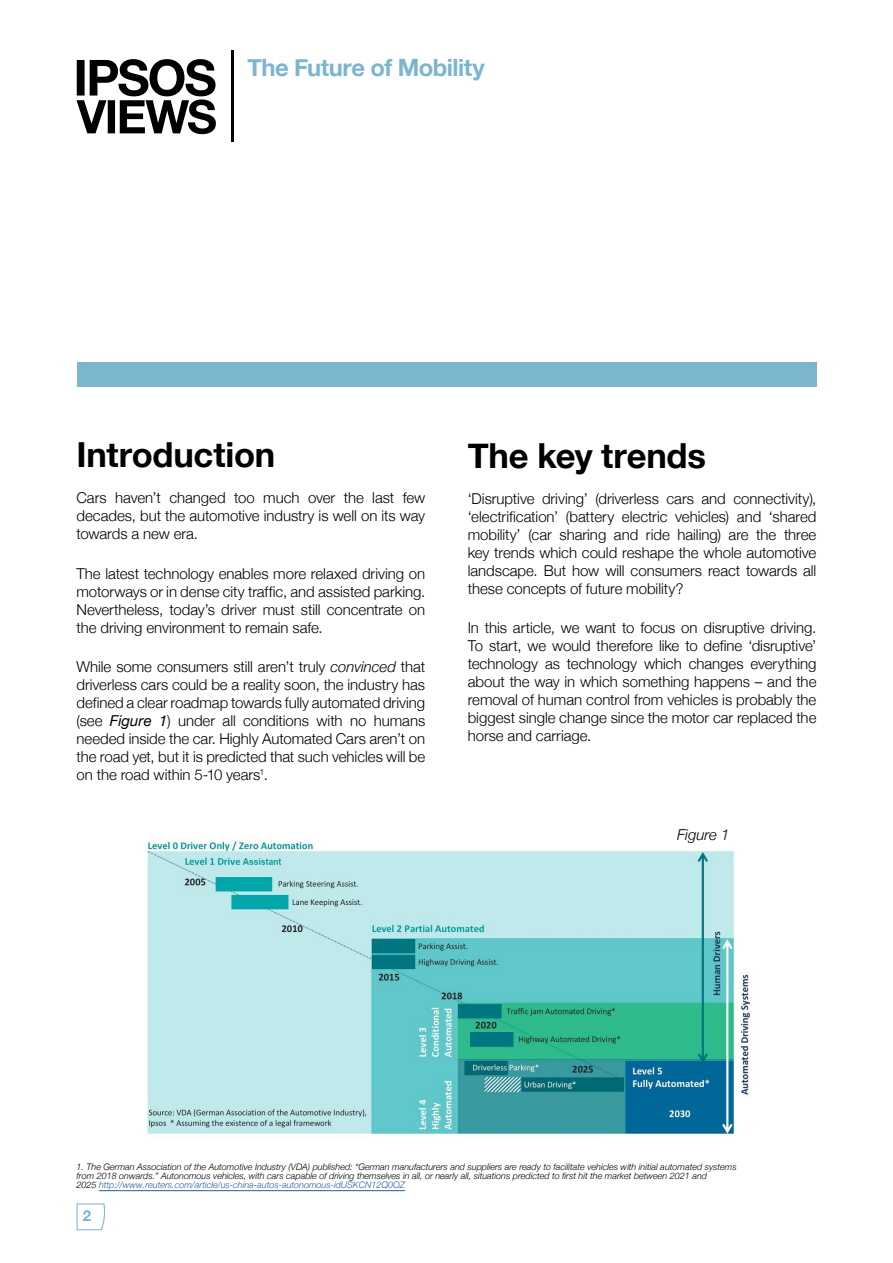
<style>
.page{position:relative;width:893px;height:1263px;background:#fff}
.page>*{position:absolute;margin:0;border:0;box-sizing:border-box;transform-origin:0 0}
.t1{font:700 34.5px "Helvetica Neue";letter-spacing:-.005em;color:#000}
.t2{font:700 23.85px "Helvetica Neue";letter-spacing:-.02em;color:#7cb5ce}
.t3{font:300 15px/18px "Helvetica Neue";letter-spacing:-.005em;color:#000;text-align:justify}
.t4{font:italic 300 15px "Helvetica Neue";color:#000}
.t5{font:700 15px "Helvetica Neue";color:#7cb5ce}
.t6{font:italic 300 9px/9px "Helvetica Neue";color:#000}
.s1{font-style:italic}
.s2{font-weight:400;font-style:italic}
.s3{color:#275b9b}
</style>
<div class="page">
<svg style="left:76px;top:1203px;width:29px;height:28px"></svg>
<div style="left:77px;top:362px;width:739px;height:25px;background:#7cb5ce"></div>
<hr style="left:231px;top:51px;width:3px;height:91px;background:#000">
<svg style="left:77px;top:59px;width:139px;height:75px"></svg>
<hr style="left:99px;top:1190px;width:306px;height:1px;background:#275b9b">
<img style="left:145px;top:839px;width:606px;height:296px">
<h2 class="t2" style="left:247px;top:49px;width:239px">The Future of Mobility</h2>
<h1 class="t1" style="left:77px;top:428px;width:200px">Introduction</h1>
<h1 class="t1" style="left:468px;top:429px;width:240px">The key trends</h1>
<p class="t3" style="left:77px;top:488px;width:350px">Cars haven’t changed too much over the last few decades, but the automotive industry is well on its way towards a new era.</p>
<p class="t3" style="left:77px;top:563px;width:350px">The latest technology enables more relaxed driving on motorways or in dense city traffic, and assisted parking.<br>Nevertheless, today’s driver must still concentrate on the driving environment to remain safe.</p>
<p class="t3" style="left:77px;top:657px;width:350px">While some consumers still aren’t truly <span class="s1">convinced</span> that driverless cars could be a reality soon, the industry has defined a clear roadmap towards fully automated driving (see <span class="s2">Figure 1</span>) under all conditions with no humans needed inside the car. Highly Automated Cars aren’t on the road yet, but it is predicted that such vehicles will be on the road within 5-10 years<sup>1</sup>.</p>
<p class="t3" style="left:468px;top:488px;width:350px">‘Disruptive driving’ (driverless cars and connectivity), ‘electrification’ (battery electric vehicles) and ‘shared mobility’ (car sharing and ride hailing) are the three key trends which could reshape the whole automotive landscape. But how will consumers react towards all these concepts of future mobility?</p>
<p class="t3" style="left:468px;top:618px;width:350px">In this article, we want to focus on disruptive driving.<br>To start, we would therefore like to define ‘disruptive’ technology as technology which changes everything about the way in which something happens – and the removal of human control from vehicles is probably the biggest single change since the motor car replaced the horse and carriage.</p>
<p class="t4" style="left:677px;top:823px;width:54px">Figure 1</p>
<p class="t6" style="left:76px;top:1161px;width:662px">1. The German Association of the Automotive Industry (VDA) published: “German manufacturers and suppliers are ready to facilitate vehicles with initial automated systems from 2018 onwards.” Autonomous vehicles, with cars capable of driving themselves in all, or nearly all, situations predicted to first hit the market between 2021 and<br>2025 <span class="s3">http://www.reuters.com/article/us-china-autos-autonomous-idUSKCN12Q0OZ</span></p>
<p class="t5" style="left:83px;top:1204px;width:10px">2</p>
</div>
